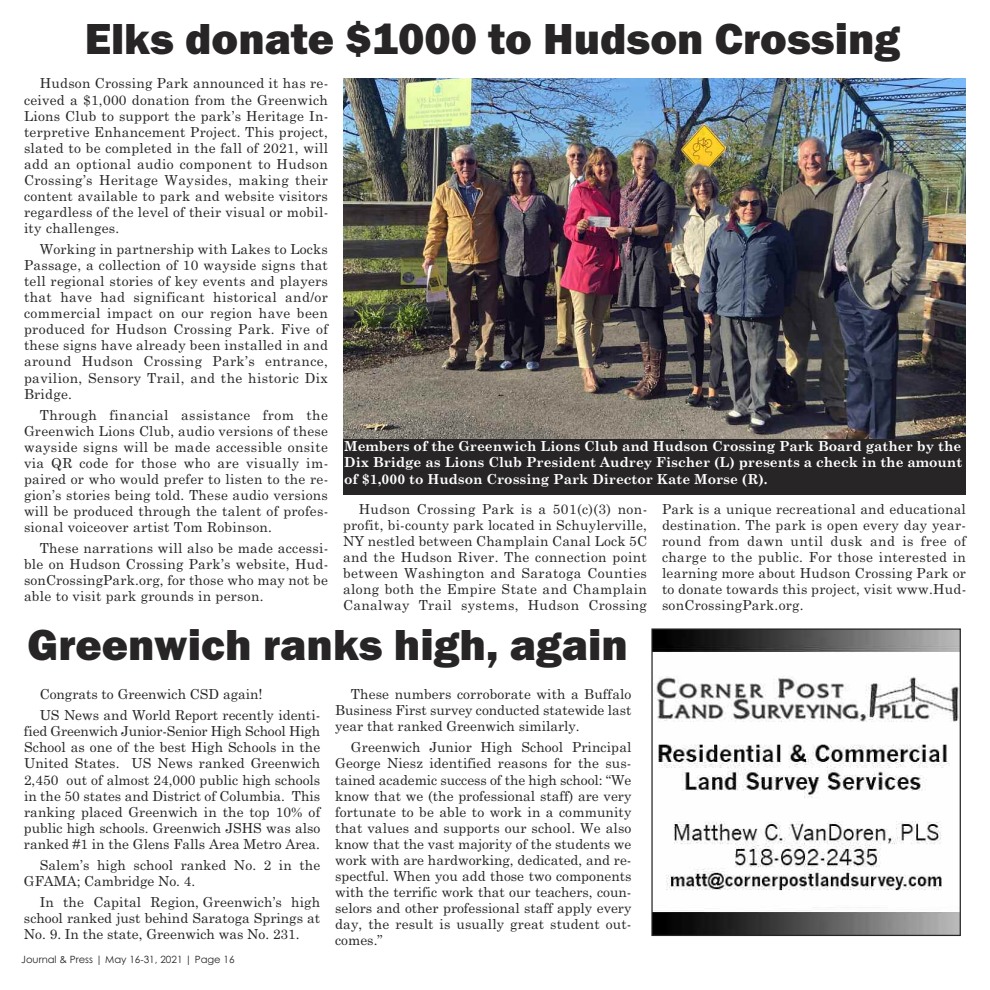
<style>
.page{position:relative;width:990px;height:990px;background:#fff}
.page>*{position:absolute;margin:0;border:0;box-sizing:border-box;transform-origin:0 0}
.t1{font:800 45px "Franklin Gothic";color:#272526}
.t2{font:13.75px/16.1px "Century Schoolbook";letter-spacing:.01em;color:#272526;text-align:justify}
.t3{font:700 13.75px/16.5px "Century Schoolbook";color:#fff;text-align:justify}
.t4{font:10px "Century Gothic";color:#272526}
</style>
<div class="page">
<img style="left:343px;top:78px;width:623px;height:361px">
<img style="left:653px;top:630px;width:306px;height:304px">
<div style="left:651px;top:628px;width:310px;height:308px;border:1px solid #272526"></div>
<div style="left:343px;top:439px;width:623px;height:56px;background:#272526"></div>
<h1 class="t1" style="left:85px;top:12px;width:817px">Elks donate $1000 to Hudson Crossing</h1>
<p class="t2" style="left:24px;top:76px;width:306px;text-indent:16px">Hudson Crossing Park announced it has re&shy;ceived a $1,000 donation from the Greenwich Lions Club to support the park’s Heritage In&shy;terpretive Enhancement Project. This project, slated to be completed in the fall of 2021, will add an optional audio component to Hudson Crossing’s Heritage Waysides, making their content available to park and website visitors regardless of the level of their visual or mobil&shy;ity challenges.</p>
<p class="t2" style="left:24px;top:241px;width:305px;text-indent:16px">Working in partnership with Lakes to Locks Passage, a collection of 10 wayside signs that tell regional stories of key events and players that have had significant historical and/or commercial impact on our region have been produced for Hudson Crossing Park. Five of these signs have already been installed in and around Hudson Crossing Park’s entrance, pavilion, Sensory Trail, and the historic Dix Bridge.</p>
<p class="t2" style="left:24px;top:407px;width:306px;text-indent:16px">Through financial assistance from the Greenwich Lions Club, audio versions of these wayside signs will be made accessible onsite via QR code for those who are visually im&shy;paired or who would prefer to listen to the re&shy;gion’s stories being told. These audio versions will be produced through the talent of profes&shy;sional voiceover artist Tom Robinson.</p>
<p class="t2" style="left:24px;top:540px;width:306px;text-indent:16px">These narrations will also be made accessi&shy;ble on Hudson Crossing Park’s website, Hud&shy;sonCrossingPark.org, for those who may not be able to visit park grounds in person.</p>
<p class="t3" style="left:344px;top:438px;width:620px">Members of the Greenwich Lions Club and Hudson Crossing Park Board gather by the Dix Bridge as Lions Club President Audrey Fischer (L) presents a check in the amount of $1,000 to Hudson Crossing Park Director Kate Morse (R).</p>
<p class="t2" style="left:343px;top:501px;width:306px;text-indent:16px">Hudson Crossing Park is a 501(c)(3) non&shy;profit, bi-county park located in Schuylerville, NY nestled between Champlain Canal Lock 5C and the Hudson River. The connection point between Washington and Saratoga Counties along both the Empire State and Champlain Canalway Trail systems, Hudson Crossing</p>
<p class="t2" style="left:662px;top:501px;width:306px">Park is a unique recreational and educational destination. The park is open every day year&shy;round from dawn until dusk and is free of charge to the public. For those interested in learning more about Hudson Crossing Park or to donate towards this project, visit www.Hud&shy;sonCrossingPark.org.</p>
<h1 class="t1" style="left:28px;top:618px;width:602px">Greenwich ranks high, again</h1>
<p class="t2" style="left:40px;top:684px;width:282px;line-height:21px">Congrats to Greenwich CSD again!<br>US News and World Report recently identi-</p>
<p class="t2" style="left:24px;top:724px;width:298px">fied Greenwich Junior-Senior High School High School as one of the best High Schools in the United States. US News ranked Greenwich 2,450 out of almost 24,000 public high schools in the 50 states and District of Columbia. This ranking placed Greenwich in the top 10% of public high schools. Greenwich JSHS was also ranked #1 in the Glens Falls Area Metro Area.</p>
<p class="t2" style="left:24px;top:857px;width:298px;text-indent:16px">Salem’s high school ranked No. 2 in the<br>GFAMA; Cambridge No. 4.</p>
<p class="t2" style="left:24px;top:894px;width:298px;text-indent:16px">In the Capital Region, Greenwich’s high school ranked just behind Saratoga Springs at No. 9. In the state, Greenwich was No. 231.</p>
<p class="t4" style="left:21px;top:954px;width:215px">Journal &amp; Press | May 16-31, 2021 | Page 16</p>
<p class="t2" style="left:335px;top:686px;width:298px;text-indent:16px">These numbers corroborate with a Buffalo Business First survey conducted statewide last year that ranked Greenwich similarly.</p>
<p class="t2" style="left:335px;top:740px;width:298px;text-indent:16px">Greenwich Junior High School Principal George Niesz identified reasons for the sus&shy;tained academic success of the high school: “We know that we (the professional staff) are very fortunate to be able to work in a community that values and supports our school. We also know that the vast majority of the students we work with are hardworking, dedicated, and re&shy;spectful. When you add those two components with the terrific work that our teachers, coun&shy;selors and other professional staff apply every day, the result is usually great student out&shy;comes.”</p>
</div>
